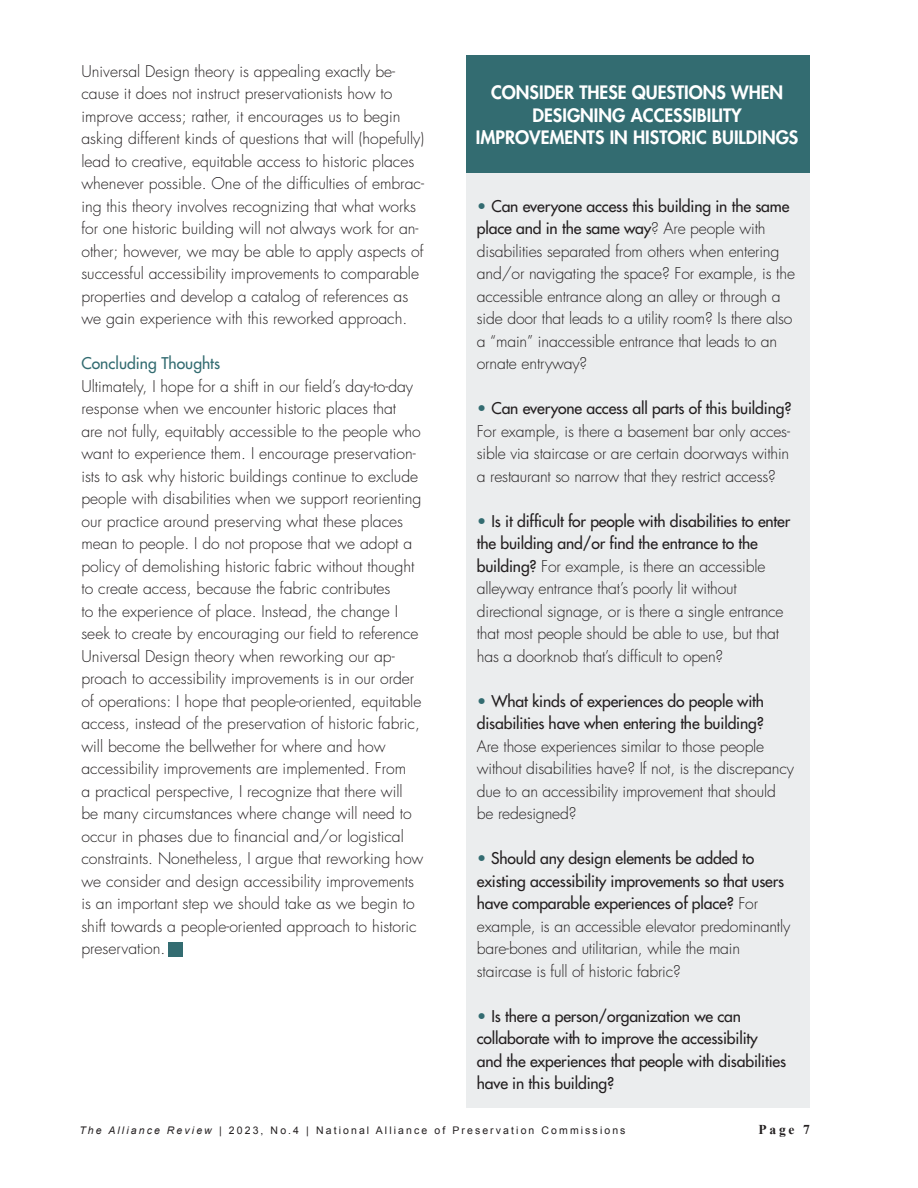
<style>
.page{position:relative;width:918px;height:1188px;background:#fff}
.page>*{position:absolute;margin:0;border:0;box-sizing:border-box;transform-origin:0 0}
.t1{font:800 18px/22.5px "Futura";color:#fff;text-align:center}
.t2{font:300 15.75px/22.5px "Futura";color:#231f20}
.t3{font:15.75px/22.5px "Futura";letter-spacing:-.01em;color:#231f20}
.t4{font:15.75px "Futura";color:#336c71}
.t5{font:700 13.5px "Times New Roman";color:#231f20}
.t6{font:10.5px "Arial";letter-spacing:.2em;color:#231f20}
.s1{color:#336c71}
.s2{font-weight:400}
.s3{font-weight:300;color:#336c71}
.s4{font-style:italic}
</style>
<div class="page">
<div style="left:466px;top:55px;width:344px;height:119px;background:#336c71"></div>
<div style="left:466px;top:174px;width:344px;height:934px;background:#ebedee"></div>
<div style="left:168px;top:943px;width:15px;height:14px;background:#336c71"></div>
<p class="t2" style="left:81px;top:60px;width:344px">Universal Design theory is appealing exactly be&shy;cause it does not instruct preservationists how to improve access; rather, it encourages us to begin asking different kinds of questions that will (hopefully) lead to creative, equitable access to historic places whenever possible. One of the difficulties of embrac&shy;ing this theory involves recognizing that what works for one historic building will not always work for an&shy;other; however, we may be able to apply aspects of successful accessibility improvements to comparable properties and develop a catalog of references as we gain experience with this reworked approach.</p>
<p class="t4" style="left:81px;top:353px;width:140px">Concluding Thoughts</p>
<p class="t2" style="left:81px;top:375px;width:344px">Ultimately, I hope for a shift in our field’s day-to-day response when we encounter historic places that<br>are not fully, equitably accessible to the people who want to experience them. I encourage preservation&shy;ists to ask why historic buildings continue to exclude people with disabilities when we support reorienting our practice around preserving what these places mean to people. I do not propose that we adopt a policy of demolishing historic fabric without thought to create access, because the fabric contributes<br>to the experience of place. Instead, the change I seek to create by encouraging our field to reference Universal Design theory when reworking our ap&shy;proach to accessibility improvements is in our order of operations: I hope that people-oriented, equitable access, instead of the preservation of historic fabric, will become the bellwether for where and how accessibility improvements are implemented. From<br>a practical perspective, I recognize that there will be many circumstances where change will need to occur in phases due to financial and/or logistical constraints. Nonetheless, I argue that reworking how we consider and design accessibility improvements is an important step we should take as we begin to shift towards a people-oriented approach to historic preservation.</p>
<p class="t1" style="left:476px;top:81px;width:324px">CONSIDER THESE QUESTIONS WHEN<br>DESIGNING ACCESSIBILITY<br>IMPROVEMENTS IN HISTORIC BUILDINGS</p>
<p class="t2" style="left:477px;top:195px;width:320px"><span class="s1">•</span> <span class="s2">Can everyone access this building in the same place and in the same way</span>? Are people with disabilities separated from others when entering and/or navigating the space? For example, is the accessible entrance along an alley or through a side door that leads to a utility room? Is there also a “main” inaccessible entrance that leads to an ornate entryway?</p>
<p class="t2" style="left:477px;top:398px;width:316px"><span class="s1">•</span> <span class="s2">Can everyone access all parts of this building?<br></span>For example, is there a basement bar only acces&shy;sible via staircase or are certain doorways within a restaurant so narrow that they restrict access?</p>
<p class="t2" style="left:477px;top:510px;width:315px"><span class="s1">•</span> <span class="s2">Is it difficult for people with disabilities to enter the building and/or find the entrance to the building?</span> For example, is there an accessible alleyway entrance that’s poorly lit without directional signage, or is there a single entrance that most people should be able to use, but that has a doorknob that’s difficult to open?</p>
<p class="t3" style="left:477px;top:690px;width:289px"><span class="s3">•</span> What kinds of experiences do people with disabilities have when entering the building?</p>
<p class="t2" style="left:477px;top:735px;width:319px">Are those experiences similar to those people without disabilities have? If not, is the discrepancy due to an accessibility improvement that should be redesigned?</p>
<p class="t2" style="left:477px;top:848px;width:315px"><span class="s1">•</span> <span class="s2">Should any design elements be added to existing accessibility improvements so that users have comparable experiences of place?</span> For example, is an accessible elevator predominantly bare-bones and utilitarian, while the main staircase is full of historic fabric?</p>
<p class="t3" style="left:477px;top:1005px;width:311px"><span class="s3">•</span> Is there a person/organization we can collaborate with to improve the accessibility and the experiences that people with disabilities have in this building?</p>
<p class="t6" style="left:79px;top:1123px;width:548px"><span class="s4">The Alliance Review</span> | 2023, No.4 | National Alliance of Preservation Commissions</p>
<p class="t5" style="left:759px;top:1120px;width:53px">Page 7</p>
</div>
